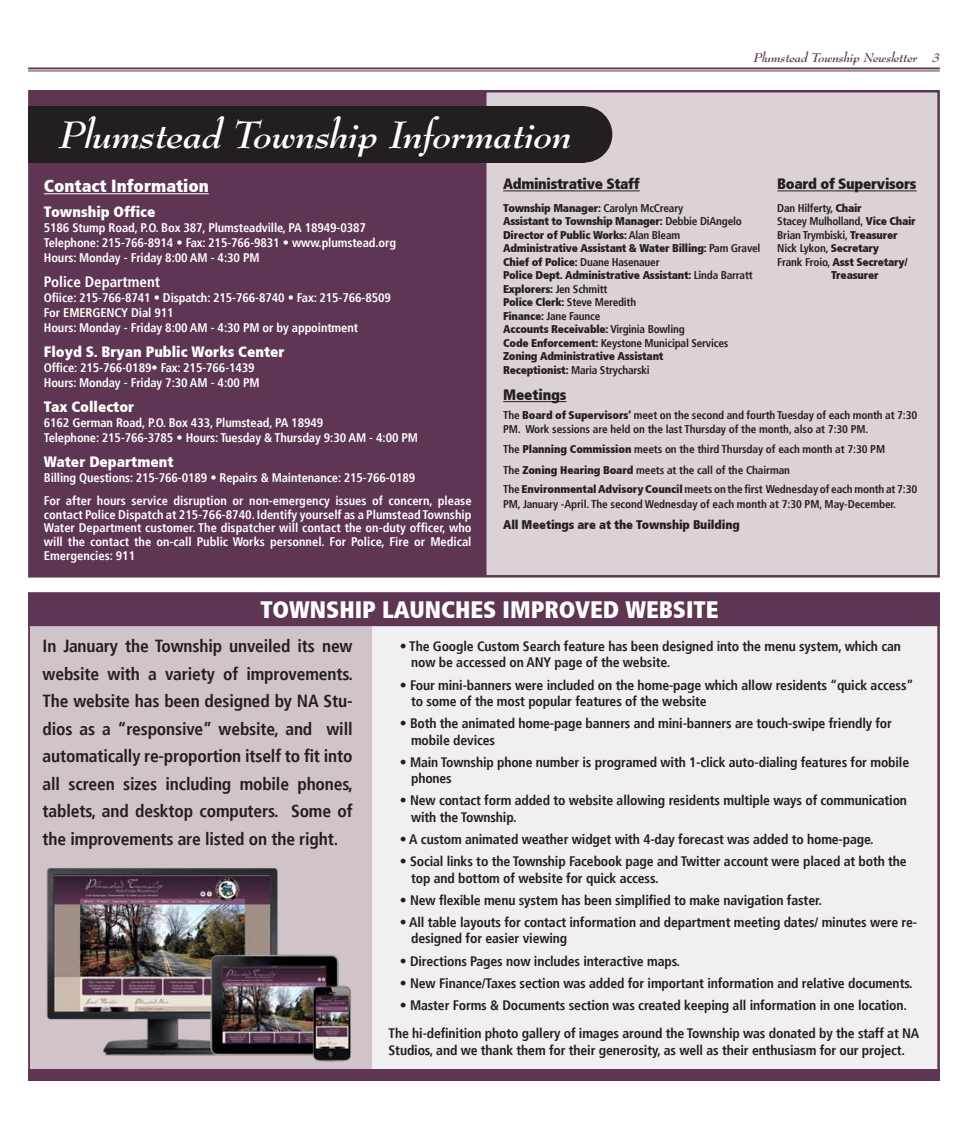
<style>
.page{position:relative;width:968px;height:1125px;background:#fff}
.page>*{position:absolute;margin:0;border:0;box-sizing:border-box;transform-origin:0 0}
.t1{font:37.5px "Bernhard Modern Bold Ita DTC";color:#fff}
.t2{font:900 condensed 23.75px "Frutiger";color:#fff}
.t3{font:700 condensed 17.5px/27.5px "Frutiger";letter-spacing:-.01em;color:#231f20;text-align:justify}
.t4{font:900 condensed 17.5px "Frutiger";color:#fff}
.t5{font:900 condensed 15px "Frutiger";color:#fff}
.t6{font:900 condensed 15px "Frutiger";letter-spacing:-.02em;color:#231f20}
.t7{font:700 condensed 15px "Frutiger";color:#fff}
.t8{font:700 condensed 13.75px/16.5px "Frutiger";letter-spacing:-.01em;color:#231f20}
.t9{font:700 condensed 12.5px/15px "Frutiger";letter-spacing:-.01em;color:#fff}
.t10{font:900 condensed 12.5px "Frutiger";letter-spacing:-.01em;color:#231f20}
.t11{font:12.5px "Bernhard Modern Bold Ita DTC";color:#5e3552}
.t12{font:700 condensed 11.25px/13.5px "Frutiger";letter-spacing:-.01em;color:#231f20}
.t13{font:900 condensed 11.25px/13.5px "Frutiger";letter-spacing:-.02em;color:#231f20}
.s1{font-weight:700}
.s2{font-weight:900}
</style>
<div class="page">
<div style="left:28px;top:592px;width:911px;height:483px;background:#f2eff1;border:2px solid #5e3552"></div>
<hr style="left:28px;top:68px;width:911px;height:1px;background:#5e3552">
<hr style="left:28px;top:71px;width:911px;height:1px;background:#5e3552">
<div style="left:484px;top:90px;width:455px;height:488px;background:#dbd2d8;border:2px solid #5e3552"></div>
<div style="left:28px;top:90px;width:456px;height:488px;background:#5e3552;border:2px solid #5e3552"></div>
<hr style="left:44px;top:193px;width:165px;height:1px;background:#fff">
<div style="left:28px;top:106px;width:556px;height:57px;background:#231f20"></div>
<div style="left:556px;top:106px;width:56px;height:57px;background:#231f20;border-radius:50%"></div>
<hr style="left:503px;top:191px;width:136px;height:1px;background:#231f20">
<hr style="left:503px;top:401px;width:63px;height:1px;background:#231f20">
<div style="left:31px;top:617px;width:341px;height:458px;background:#d0c4ca"></div>
<hr style="left:777px;top:191px;width:139px;height:1px;background:#231f20">
<div style="left:28px;top:592px;width:911px;height:34px;background:#5e3552;border:1px solid #5e3552"></div>
<div style="left:28px;top:1069px;width:911px;height:11px;background:#5e3552"></div>
<img style="left:46px;top:868px;width:305px;height:194px">
<p class="t11" style="left:753px;top:49px;width:188px">Plumstead Township Newsletter 3</p>
<h1 class="t1" style="left:60px;top:109px;width:514px">Plumstead Township Information</h1>
<p class="t6" style="left:503px;top:175px;width:138px">Administrative Staff</p>
<p class="t13" style="left:503px;top:201px;width:259px">Township Manager: <span class="s1">Carolyn McCreary<br></span>Assistant to Township Manager: <span class="s1">Debbie DiAngelo </span>Director of Public Works: <span class="s1">Alan Bleam<br></span>Administrative Assistant &amp; Water Billing: <span class="s1">Pam Gravel </span>Chief of Police: <span class="s1">Duane Hasenauer<br></span>Police Dept. Administrative Assistant: <span class="s1">Linda Barratt </span>Explorers: <span class="s1">Jen Schmitt<br></span>Police Clerk: <span class="s1">Steve Meredith<br></span>Finance: <span class="s1">Jane Faunce<br></span>Accounts Receivable: <span class="s1">Virginia Bowling<br></span>Code Enforcement: <span class="s1">Keystone Municipal Services </span>Zoning Administrative Assistant<br>Receptionist: <span class="s1">Maria Strycharski</span></p>
<p class="t6" style="left:503px;top:386px;width:65px">Meetings</p>
<p class="t12" style="left:503px;top:409px;width:416px">The <span class="s2">Board of Supervisors’</span> meet on the second and fourth Tuesday of each month at 7:30<br>PM. Work sessions are held on the last Thursday of the month, also at 7:30 PM.</p>
<p class="t12" style="left:503px;top:439px;width:383px;line-height:20.6px">The <span class="s2">Planning Commission</span> meets on the third Thursday of each month at 7:30 PM<br>The <span class="s2">Zoning Hearing Board</span> meets at the call of the Chairman</p>
<p class="t12" style="left:503px;top:482px;width:415px;line-height:15px">The <span class="s2">Environmental Advisory Council</span> meets on the first Wednesday of each month at 7:30<br>PM, January -April. The second Wednesday of each month at 7:30 PM, May-December.</p>
<p class="t10" style="left:503px;top:517px;width:238px">All Meetings are at the Township Building</p>
<p class="t6" style="left:777px;top:175px;width:141px">Board of Supervisors</p>
<p class="t12" style="left:777px;top:201px;width:86px">Dan Hilferty, <span class="s2">Chair</span></p>
<p class="t12" style="left:777px;top:215px;width:140px">Stacey Mulholland, <span class="s2">Vice Chair</span></p>
<p class="t12" style="left:777px;top:228px;width:122px">Brian Trymbiski, <span class="s2">Treasurer</span></p>
<p class="t12" style="left:777px;top:242px;width:103px">Nick Lykon, <span class="s2">Secretary</span></p>
<p class="t13" style="left:777px;top:255px;width:132px"><span class="s1">Frank Froio,</span> Asst Secretary/</p>
<p class="t13" style="left:831px;top:269px;width:49px">Treasurer</p>
<p class="t4" style="left:44px;top:175px;width:166px">Contact Information</p>
<p class="t5" style="left:44px;top:203px;width:113px">Township Office</p>
<p class="t9" style="left:44px;top:220px;width:354px">5186 Stump Road, P.O. Box 387, Plumsteadville, PA 18949-0387<br>Telephone: 215-766-8914 • Fax: 215-766-9831 • www.plumstead.org<br>Hours: Monday - Friday 8:00 AM - 4:30 PM</p>
<p class="t7" style="left:44px;top:273px;width:118px">Police Department</p>
<p class="t9" style="left:44px;top:290px;width:348px">Ofiice: 215-766-8741 • Dispatch: 215-766-8740 • Fax: 215-766-8509<br>For EMERGENCY Dial 911<br>Hours: Monday - Friday 8:00 AM - 4:30 PM or by appointment</p>
<p class="t5" style="left:44px;top:343px;width:242px">Floyd S. Bryan Public Works Center</p>
<p class="t9" style="left:44px;top:360px;width:217px">Office: 215-766-0189• Fax: 215-766-1439<br>Hours: Monday - Friday 7:30 AM - 4:00 PM</p>
<p class="t5" style="left:44px;top:398px;width:92px">Tax Collector</p>
<p class="t9" style="left:44px;top:415px;width:376px">6162 German Road, P.O. Box 433, Plumstead, PA 18949<br>Telephone: 215-766-3785 • Hours: Tuesday &amp; Thursday 9:30 AM - 4:00 PM</p>
<p class="t5" style="left:44px;top:453px;width:131px">Water Department</p>
<p class="t9" style="left:44px;top:466px;width:429px;line-height:22.8px">Billing Questions: 215-766-0189 • Repairs &amp; Maintenance: 215-766-0189<br>For after hours service disruption or non-emergency issues of concern, please</p>
<p class="t9" style="left:44px;top:507px;width:429px;line-height:13.8px;text-align:justify">contact Police Dispatch at 215-766-8740. Identify yourself as a Plumstead Township Water Department customer. The dispatcher will contact the on-duty officer, who will the contact the on-call Public Works personnel. For Police, Fire or Medical Emergencies: 911</p>
<h2 class="t2" style="left:260px;top:595px;width:28px">Township</h2>
<h2 class="t2" style="left:382px;top:595px;width:58px">Launches</h2>
<h2 class="t2" style="left:502px;top:595px;width:24px">Improved</h2>
<h2 class="t2" style="left:625px;top:595px;width:34px">Website</h2>
<p class="t8" style="left:411px;top:638px;width:491px;text-indent:-11px">• The Google Custom Search feature has been designed into the menu system, which can now be accessed on ANY page of the website.</p>
<p class="t8" style="left:411px;top:677px;width:504px;text-indent:-11px">• Four mini-banners were included on the home-page which allow residents “quick access” to some of the most popular features of the website</p>
<p class="t8" style="left:411px;top:715px;width:482px;text-indent:-11px">• Both the animated home-page banners and mini-banners are touch-swipe friendly for mobile devices</p>
<p class="t8" style="left:411px;top:754px;width:499px;text-indent:-11px">• Main Township phone number is programed with 1-click auto-dialing features for mobile phones</p>
<p class="t8" style="left:411px;top:792px;width:497px;text-indent:-11px">• New contact form added to website allowing residents multiple ways of communication with the Township.</p>
<p class="t8" style="left:400px;top:831px;width:475px">• A custom animated weather widget with 4-day forecast was added to home-page.</p>
<p class="t8" style="left:411px;top:853px;width:497px;text-indent:-11px">• Social links to the Township Facebook page and Twitter account were placed at both the top and bottom of website for quick access.</p>
<p class="t8" style="left:400px;top:892px;width:423px">• New flexible menu system has been simplified to make navigation faster.</p>
<p class="t8" style="left:411px;top:914px;width:507px;text-indent:-11px">• All table layouts for contact information and department meeting dates/ minutes were re&shy;designed for easier viewing</p>
<p class="t8" style="left:400px;top:953px;width:282px">• Directions Pages now includes interactive maps.</p>
<p class="t8" style="left:400px;top:975px;width:514px">• New Finance/Taxes section was added for important information and relative documents.</p>
<p class="t8" style="left:388px;top:991px;width:532px;line-height:28.5px;text-align:center">• Master Forms &amp; Documents section was created keeping all information in one location.<br>The hi-definition photo gallery of images around the Township was donated by the staff at NA</p>
<p class="t8" style="left:388px;top:1042px;width:518px">Studios, and we thank them for their generosity, as well as their enthusiasm for our project.</p>
<p class="t3" style="left:43px;top:633px;width:312px">In January the Township unveiled its new website with a variety of improvements.<br>The website has been designed by NA Stu&shy;dios as a “responsive” website, and will automatically re-proportion itself to fit into all screen sizes including mobile phones, tablets, and desktop computers. Some of the improvements are listed on the right.</p>
</div>
